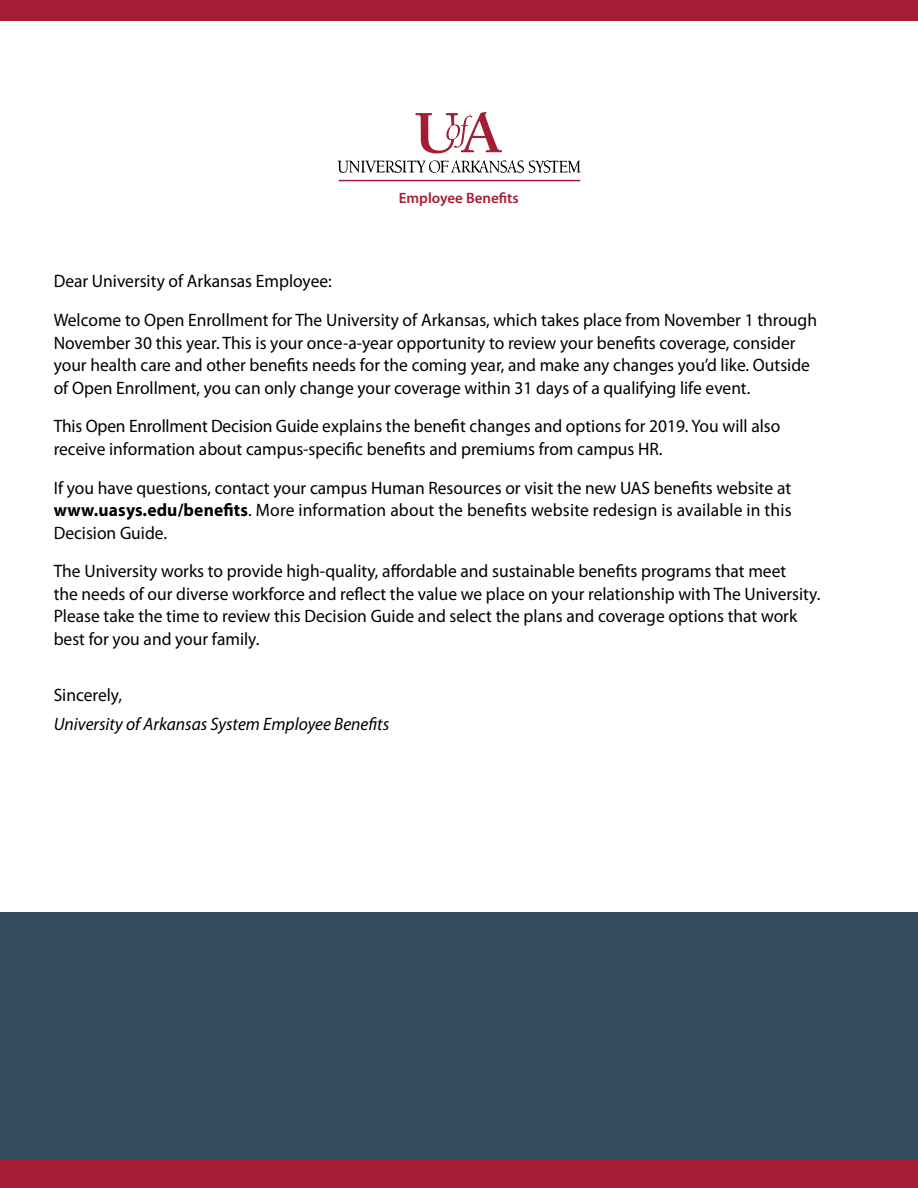
<style>
.page{position:relative;width:918px;height:1188px;background:#fff}
.page>*{position:absolute;margin:0;border:0;box-sizing:border-box;transform-origin:0 0}
.t1{font:18px/22.5px "Myriad Pro";color:#000}
.t2{font:italic 18px "Myriad Pro";color:#000}
.t3{font:600 15px "Myriad Pro";color:#a41d36}
.s1{font-weight:700}
</style>
<div class="page">
<div style="left:0;top:1157px;width:918px;height:31px;background:#a51e36"></div>
<div style="left:0;top:0;width:918px;height:20px;background:#a51e36"></div>
<svg style="left:337px;top:112px;width:244px;height:70px"></svg>
<div style="left:0;top:913px;width:918px;height:246px;background:#334d5c"></div>
<p class="t3" style="left:399px;top:188px;width:121px">Employee Benefits</p>
<p class="t1" style="left:54px;top:262px;width:765px;line-height:38.7px">Dear University of Arkansas Employee:<br>Welcome to Open Enrollment for The University of Arkansas, which takes place from November 1 through</p>
<p class="t1" style="left:54px;top:331px;width:758px">November 30 this year. This is your once-a-year opportunity to review your benefits coverage, consider your health care and other benefits needs for the coming year, and make any changes you’d like. Outside of Open Enrollment, you can only change your coverage within 31 days of a qualifying life event.</p>
<p class="t1" style="left:54px;top:415px;width:728px">This Open Enrollment Decision Guide explains the benefit changes and options for 2019. You will also receive information about campus-specific benefits and premiums from campus HR.</p>
<p class="t1" style="left:54px;top:476px;width:739px;text-align:justify">If you have questions, contact your campus Human Resources or visit the new UAS benefits website at <span class="s1">www.uasys.edu/benefits</span>. More information about the benefits website redesign is available in this Decision Guide.</p>
<p class="t1" style="left:54px;top:560px;width:768px">The University works to provide high-quality, affordable and sustainable benefits programs that meet<br>the needs of our diverse workforce and reflect the value we place on your relationship with The University.<br>Please take the time to review this Decision Guide and select the plans and coverage options that work best for you and your family.</p>
<p class="t1" style="left:54px;top:683px;width:70px">Sincerely,</p>
<p class="t2" style="left:54px;top:713px;width:337px">University of Arkansas System Employee Benefits</p>
</div>
